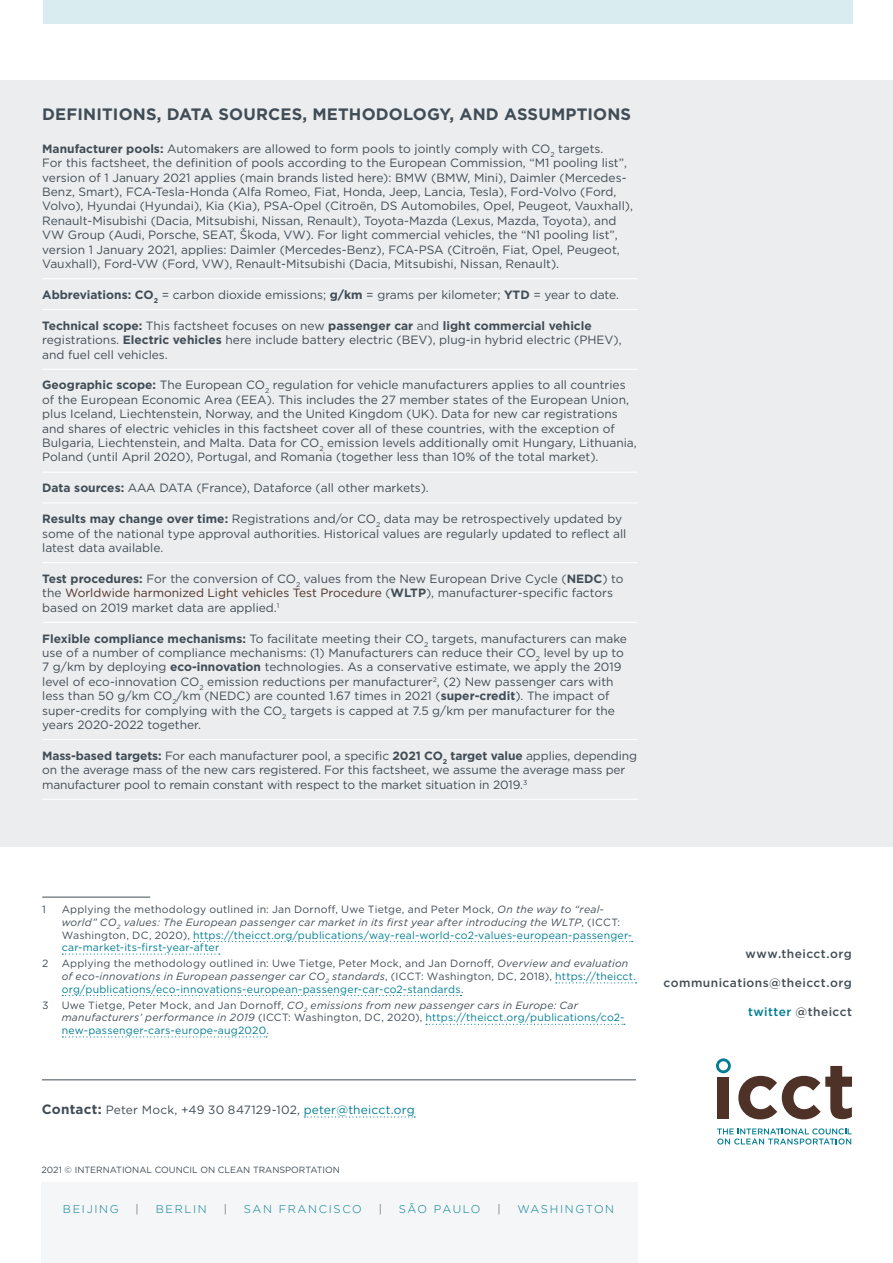
<style>
.page{position:relative;width:893px;height:1263px;background:#fff}
.page>*{position:absolute;margin:0;border:0;box-sizing:border-box;transform-origin:0 0}
.t1{font:700 16.5px "Gotham";letter-spacing:.01em;color:#414d56}
.t2{font:12px/14.4px "Gotham";color:#414d56}
.t3{font:500 12px "Gotham";letter-spacing:.04em;color:#414d56}
.t4{font:300 11.25px "Gotham";letter-spacing:.15em;color:#007d93}
.t5{font:300 11.25px "Gotham";letter-spacing:.115em;color:#007d93}
.t6{font:300 11.25px "Gotham";color:#414d56}
.t7{font:10.5px/12.6px "Gotham";letter-spacing:.02em;color:#007d93}
.t8{font:10.5px/12.6px "Gotham";letter-spacing:.02em;color:#414d56}
.t9{font:italic 10.5px/12.6px "Gotham";letter-spacing:.02em;color:#414d56}
.t10{font:9px "Gotham";color:#414d56}
.s1{font-weight:700}
.s2{color:#4e3227}
.s3{color:#414d56}
.s4{font-style:italic;color:#414d56}
.s5{font-style:italic}
.s6{color:#007d93}
.s7{font-style:normal}
.s8{font-style:normal;color:#007d93}
.s9{font-weight:700;font-size:13.5px}
</style>
<div class="page">
<svg style="left:717px;top:1128px;width:135px;height:16px"></svg>
<div style="left:717px;top:1076px;width:12px;height:42px;background:#4e3228"></div>
<svg style="left:738px;top:1066px;width:114px;height:53px"></svg>
<svg style="left:716px;top:1058px;width:15px;height:15px"></svg>
<div style="left:42px;top:1182px;width:596px;height:81px;background:#f5f6f7"></div>
<div style="left:43px;top:0;width:809px;height:24px;background:#d9ecef"></div>
<div style="left:0;top:81px;width:893px;height:766px;background:#ecedee"></div>
<hr style="left:42px;top:1079px;width:594px;height:1px;background:#414d56">
<svg style="left:304px;top:1116px;width:111px;height:1px"></svg>
<hr style="left:42px;top:278px;width:595px;height:1px;background:#fff">
<hr style="left:42px;top:309px;width:595px;height:1px;background:#fff">
<hr style="left:42px;top:369px;width:595px;height:1px;background:#fff">
<hr style="left:42px;top:472px;width:595px;height:1px;background:#fff">
<hr style="left:42px;top:502px;width:595px;height:1px;background:#fff">
<hr style="left:42px;top:562px;width:595px;height:1px;background:#fff">
<hr style="left:42px;top:622px;width:595px;height:1px;background:#fff">
<hr style="left:42px;top:739px;width:595px;height:1px;background:#fff">
<hr style="left:42px;top:799px;width:595px;height:1px;background:#fff">
<hr style="left:42px;top:897px;width:108px;height:1px;background:#414d56">
<svg style="left:194px;top:941px;width:439px;height:1px"></svg>
<svg style="left:62px;top:953px;width:158px;height:2px"></svg>
<svg style="left:556px;top:982px;width:80px;height:1px"></svg>
<svg style="left:62px;top:995px;width:399px;height:1px"></svg>
<svg style="left:426px;top:1024px;width:199px;height:1px"></svg>
<svg style="left:62px;top:1036px;width:205px;height:1px"></svg>
<h1 class="t1" style="left:42px;top:103px;width:590px">DEFINITIONS, DATA SOURCES, METHODOLOGY, AND ASSUMPTIONS</h1>
<p class="t2" style="left:42px;top:141px;width:592px"><span class="s1">Manufacturer pools:</span> Automakers are allowed to form pools to jointly comply with CO<sub>2</sub> targets.<br>For this factsheet, the definition of pools according to the European Commission, “M1 pooling list”, version of 1 January 2021 applies (main brands listed here): BMW (BMW, Mini), Daimler (Mercedes-Benz, Smart), FCA-Tesla-Honda (Alfa Romeo, Fiat, Honda, Jeep, Lancia, Tesla), Ford-Volvo (Ford, Volvo), Hyundai (Hyundai), Kia (Kia), PSA-Opel (Citroën, DS Automobiles, Opel, Peugeot, Vauxhall), Renault-Misubishi (Dacia, Mitsubishi, Nissan, Renault), Toyota-Mazda (Lexus, Mazda, Toyota), and VW Group (Audi, Porsche, SEAT, Škoda, VW). For light commercial vehicles, the “N1 pooling list”, version 1 January 2021, applies: Daimler (Mercedes-Benz), FCA-PSA (Citroën, Fiat, Opel, Peugeot, Vauxhall), Ford-VW (Ford, VW), Renault-Mitsubishi (Dacia, Mitsubishi, Nissan, Renault).</p>
<p class="t2" style="left:42px;top:287px;width:578px"><span class="s1">Abbreviations: CO</span><sub>2</sub> = carbon dioxide emissions; <span class="s1">g/km</span> = grams per kilometer; <span class="s1">YTD</span> = year to date.</p>
<p class="t2" style="left:42px;top:318px;width:581px"><span class="s1">Technical scope:</span> This factsheet focuses on new <span class="s1">passenger car</span> and <span class="s1">light commercial vehicle </span>registrations. <span class="s1">Electric vehicles</span> here include battery electric (BEV), plug-in hybrid electric (PHEV), and fuel cell vehicles.</p>
<p class="t2" style="left:42px;top:378px;width:596px"><span class="s1">Geographic scope:</span> The European CO<sub>2</sub> regulation for vehicle manufacturers applies to all countries of the European Economic Area (EEA). This includes the 27 member states of the European Union, plus Iceland, Liechtenstein, Norway, and the United Kingdom (UK). Data for new car registrations and shares of electric vehicles in this factsheet cover all of these countries, with the exception of Bulgaria, Liechtenstein, and Malta. Data for CO<sub>2</sub> emission levels additionally omit Hungary, Lithuania, Poland (until April 2020), Portugal, and Romania (together less than 10% of the total market).</p>
<p class="t2" style="left:42px;top:481px;width:388px"><span class="s1">Data sources:</span> AAA DATA (France), Dataforce (all other markets).</p>
<p class="t2" style="left:42px;top:511px;width:586px"><span class="s1">Results may change over time:</span> Registrations and/or CO<sub>2</sub> data may be retrospectively updated by some of the national type approval authorities. Historical values are regularly updated to reflect all latest data available.</p>
<p class="t2" style="left:42px;top:571px;width:583px"><span class="s1">Test procedures:</span> For the conversion of CO<sub>2</sub> values from the New European Drive Cycle (<span class="s1">NEDC</span>) to the <span class="s2">Worldwide harmonized Light vehicles Test Procedure</span> (<span class="s1">WLTP</span>), manufacturer-specific factors based on 2019 market data are applied.<sup>1</sup></p>
<p class="t2" style="left:42px;top:631px;width:586px"><span class="s1">Flexible compliance mechanisms:</span> To facilitate meeting their CO<sub>2</sub> targets, manufacturers can make use of a number of compliance mechanisms: (1) Manufacturers can reduce their CO<sub>2</sub> level by up to 7 g/km by deploying <span class="s1">eco-innovation</span> technologies. As a conservative estimate, we apply the 2019 level of eco-innovation CO<sub>2</sub> emission reductions per manufacturer<sup>2</sup>, (2) New passenger cars with less than 50 g/km CO<sub>2</sub>/km (NEDC) are counted 1.67 times in 2021 (<span class="s1">super-credit</span>). The impact of super-credits for complying with the CO<sub>2</sub> targets is capped at 7.5 g/km per manufacturer for the years 2020-2022 together.</p>
<p class="t2" style="left:42px;top:748px;width:596px"><span class="s1">Mass-based targets:</span> For each manufacturer pool, a specific <span class="s1">2021 CO</span><sub>2</sub> <span class="s1">target value</span> applies, depending on the average mass of the new cars registered. For this factsheet, we assume the average mass per manufacturer pool to remain constant with respect to the market situation in 2019.<sup>3</sup></p>
<p class="t8" style="left:42px;top:903px;width:5px">1</p>
<p class="t7" style="left:62px;top:903px;width:572px"><span class="s3">Applying the methodology outlined in: Jan Dornoff, Uwe Tietge, and Peter Mock,</span> <span class="s4">On the way to “real&shy;world” CO</span><sub>2</sub> <span class="s4">values: The European passenger car market in its first year after introducing the WLTP</span><span class="s3">, (ICCT:<br>Washington, DC, 2020),</span> https://theicct.org/publications/way-real-world-co2-values-european-passenger&shy;car-market-its-first-year-after</p>
<p class="t8" style="left:42px;top:957px;width:8px">2</p>
<p class="t8" style="left:62px;top:957px;width:576px">Applying the methodology outlined in: Uwe Tietge, Peter Mock, and Jan Dornoff, <span class="s5">Overview and evaluation of eco-innovations in European passenger car CO</span><sub>2</sub> <span class="s5">standards</span>, (ICCT: Washington, DC, 2018), <span class="s6">https://theicct. org/publications/eco-innovations-european-passenger-car-co2-standards</span>.</p>
<p class="t9" style="left:62px;top:998px;width:564px;text-indent:-20px"><span class="s7">3 Uwe Tietge, Peter Mock, and Jan Dornoff,</span> CO<sub>2</sub> emissions from new passenger cars in Europe: Car manufacturers’ performance in 2019 <span class="s7">(ICCT: Washington, DC, 2020),</span> <span class="s8">https://theicct.org/publications/co2- new-passenger-cars-europe-aug2020</span><span class="s7">.</span></p>
<p class="t2" style="left:42px;top:1102px;width:374px"><span class="s9">Contact:</span> Peter Mock, +49 30 847129-102, <span class="s6">peter@theicct.org</span></p>
<p class="t10" style="left:42px;top:1164px;width:300px">2021 © INTERNATIONAL COUNCIL ON CLEAN TRANSPORTATION</p>
<p class="t4" style="left:63px;top:1202px;width:57px">BEIJING</p>
<p class="t6" style="left:136px;top:1202px;width:5px">|</p>
<p class="t4" style="left:156px;top:1202px;width:53px">BERLIN</p>
<p class="t6" style="left:224px;top:1202px;width:5px">|</p>
<p class="t4" style="left:244px;top:1202px;width:120px">SAN FRANCISCO</p>
<p class="t6" style="left:379px;top:1202px;width:5px">|</p>
<p class="t5" style="left:399px;top:1202px;width:83px">SÃO PAULO</p>
<p class="t6" style="left:497px;top:1202px;width:5px">|</p>
<p class="t4" style="left:517px;top:1202px;width:98px">WASHINGTON</p>
<p class="t3" style="left:746px;top:946px;width:108px">www.theicct.org</p>
<p class="t3" style="left:664px;top:974px;width:190px">communications@theicct.org</p>
<p class="t3" style="left:748px;top:1004px;width:105px"><span class="s6">twitter</span> @theicct</p>
</div>
